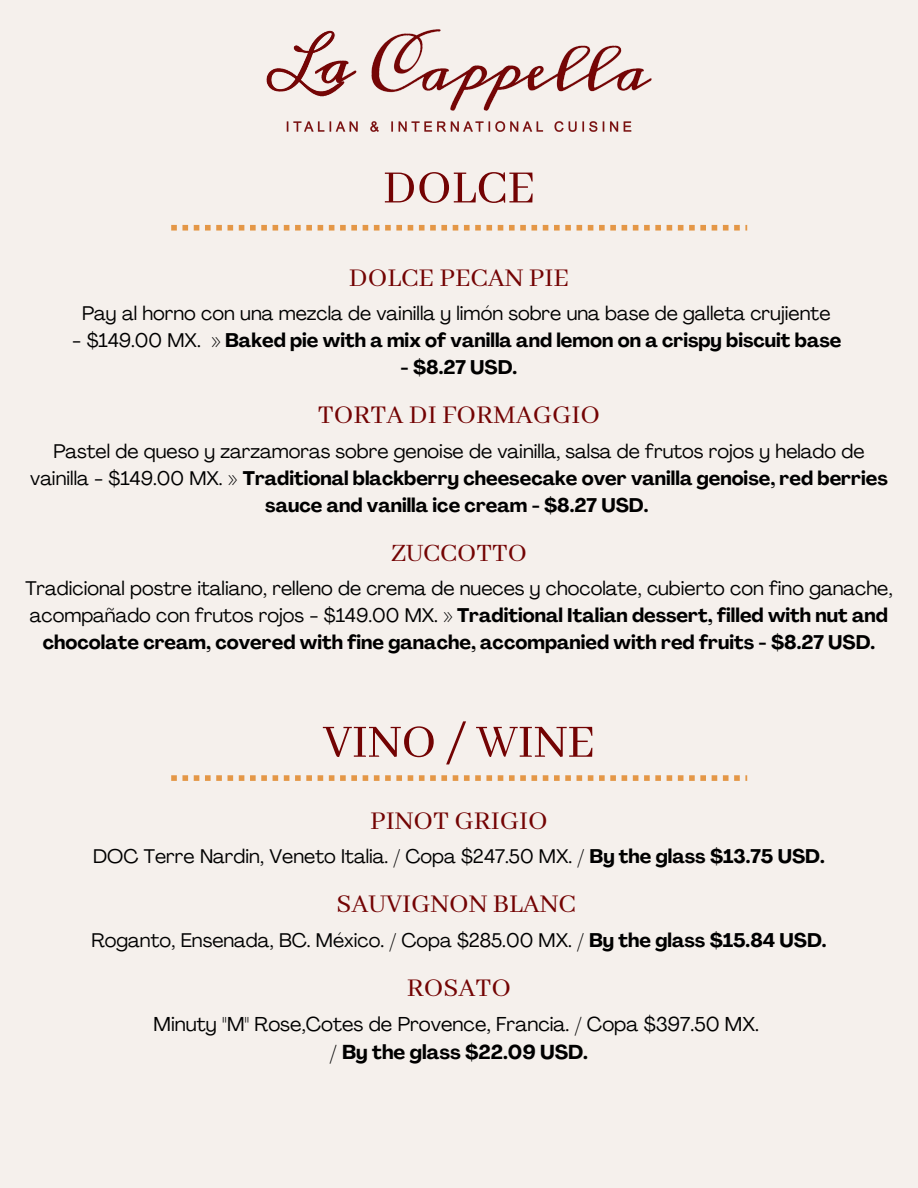
<style>
.page{position:relative;width:918px;height:1188px;background:#f5f0ec}
.page>*{position:absolute;margin:0;border:0;box-sizing:border-box;transform-origin:0 0}
.t1{font:51px "Abhaya Libre";color:#730303}
.t2{font:28.5px "Abhaya Libre";color:#730303}
.t3{font:27.9px "Abhaya Libre";color:#730303}
.t4{font:19.95px/27.6px "Agrandir";color:#000;text-align:center}
.t5{font:19.5px/27px "Agrandir";color:#000;text-align:center}
.t6{font:700 19.5px "Agrandir";color:#000}
.s1{font-weight:400}
.s2{font-weight:700}
</style>
<div class="page">
<img style="left:266px;top:29px;width:386px;height:103px">
<svg style="left:171px;top:225px;width:576px;height:6px"></svg>
<svg style="left:171px;top:775px;width:576px;height:6px"></svg>
<h1 class="t1" style="left:383px;top:160px;width:154px">DOLCE</h1>
<h2 class="t2" style="left:349px;top:262px;width:222px">DOLCE PECAN PIE</h2>
<p class="t5" style="left:82px;top:302px;width:750px">Pay al horno con una mezcla de vainilla y limón sobre una base de galleta crujiente</p>
<p class="t6" style="left:72px;top:333px;width:771px"><span class="s1">- $149.00 MX. »</span> Baked pie with a mix of vanilla and lemon on a crispy biscuit base</p>
<p class="t6" style="left:401px;top:360px;width:118px">- $8.27 USD.</p>
<h2 class="t2" style="left:318px;top:400px;width:284px">TORTA DI FORMAGGIO</h2>
<p class="t5" style="left:30px;top:440px;width:859px">Pastel de queso y zarzamoras sobre genoise de vainilla, salsa de frutos rojos y helado de vainilla - $149.00 MX. » <span class="s2">Traditional blackberry cheesecake over vanilla genoise, red berries sauce and vanilla ice cream - $8.27 USD.</span></p>
<h3 class="t3" style="left:391px;top:537px;width:137px">ZUCCOTTO</h3>
<p class="t5" style="left:25px;top:577px;width:869px">Tradicional postre italiano, relleno de crema de nueces y chocolate, cubierto con fino ganache, acompañado con frutos rojos - $149.00 MX. » <span class="s2">Traditional Italian dessert, filled with nut and chocolate cream, covered with fine ganache, accompanied with red fruits - $8.27 USD.</span></p>
<h1 class="t1" style="left:323px;top:714px;width:273px">VINO / WINE</h1>
<h2 class="t2" style="left:370px;top:805px;width:179px">PINOT GRIGIO</h2>
<p class="t5" style="left:93px;top:845px;width:733px">DOC Terre Nardin, Veneto Italia. / Copa $247.50 MX. / <span class="s2">By the glass $13.75 USD.</span></p>
<h2 class="t2" style="left:337px;top:889px;width:241px">SAUVIGNON BLANC</h2>
<p class="t5" style="left:91px;top:929px;width:737px">Roganto, Ensenada, BC. México. / Copa $285.00 MX. / <span class="s2">By the glass $15.84 USD.</span></p>
<h2 class="t2" style="left:407px;top:972px;width:106px">ROSATO</h2>
<p class="t4" style="left:154px;top:1012px;width:607px">Minuty "M" Rose,Cotes de Provence, Francia. / Copa $397.50 MX. / <span class="s2">By the glass $22.09 USD.</span></p>
</div>
